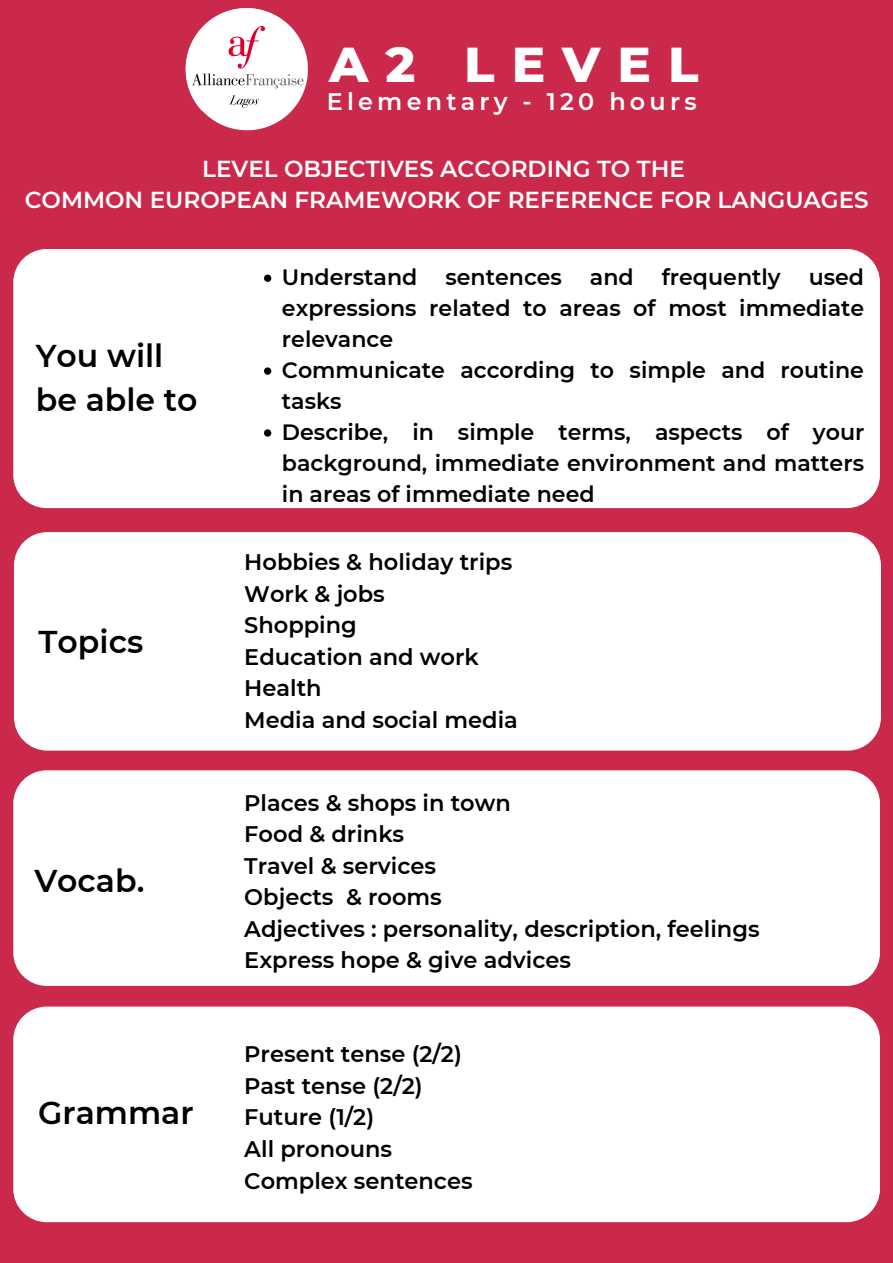
<style>
.page{position:relative;width:893px;height:1263px;background:#cb294b}
.page>*{position:absolute;margin:0;border:0;box-sizing:border-box;transform-origin:0 0}
.t1{font:800 49.95px "Montserrat";letter-spacing:.34em;color:#fff}
.t2{font:600 31.5px/43.9px "Montserrat";color:#000}
.t3{font:600 23.85px "Montserrat";letter-spacing:.175em;color:#fff}
.t4{font:600 23.1px "Montserrat";color:#fff}
.t5{font:600 22.5px "Montserrat";color:#000}
.t6{font:600 22.12px/31px "Montserrat";color:#000;text-align:justify}
</style>
<div class="page">
<svg style="left:202px;top:111px;width:90px;height:19px"></svg>
<img style="left:185px;top:8px;width:123px;height:103px">
<div style="left:14px;top:532px;width:867px;height:219px;background:#fff;border-radius:33px"></div>
<div style="left:13px;top:249px;width:867px;height:259px;background:#fff;border-radius:33px"></div>
<div style="left:13px;top:1006px;width:867px;height:216px;background:#fff;border-radius:33px"></div>
<svg style="left:264px;top:275px;width:7px;height:7px"></svg>
<svg style="left:264px;top:367px;width:7px;height:8px"></svg>
<svg style="left:264px;top:429px;width:7px;height:8px"></svg>
<div style="left:13px;top:770px;width:867px;height:216px;background:#fff;border-radius:33px"></div>
<p class="t1" style="left:329px;top:34px;width:371px">A2 LEVEL</p>
<p class="t3" style="left:327px;top:87px;width:371px">Elementary - 120 hours</p>
<p class="t4" style="left:202px;top:155px;width:484px">LEVEL OBJECTIVES ACCORDING TO THE</p>
<p class="t4" style="left:25px;top:186px;width:845px">COMMON EUROPEAN FRAMEWORK OF REFERENCE FOR LANGUAGES</p>
<p class="t2" style="left:36px;top:334px;width:163px">You will be able to</p>
<p class="t2" style="left:39px;top:620px;width:106px">Topics</p>
<p class="t2" style="left:34px;top:859px;width:112px">Vocab.</p>
<p class="t2" style="left:38px;top:1091px;width:157px">Grammar</p>
<p class="t6" style="left:282px;top:262px;width:137px">Understand</p>
<p class="t6" style="left:445px;top:262px;width:118px">sentences</p>
<p class="t6" style="left:590px;top:262px;width:45px">and</p>
<p class="t6" style="left:661px;top:262px;width:120px">frequently</p>
<p class="t6" style="left:282px;top:262px;width:584px;text-indent:527px">used expressions related to areas of most immediate relevance</p>
<p class="t6" style="left:282px;top:355px;width:583px">Communicate according to simple and routine tasks</p>
<p class="t6" style="left:282px;top:417px;width:584px">Describe, in simple terms, aspects of your background, immediate environment and matters in areas of immediate need</p>
<p class="t5" style="left:244px;top:548px;width:269px">Hobbies &amp; holiday trips</p>
<p class="t5" style="left:244px;top:580px;width:142px">Work &amp; jobs</p>
<p class="t5" style="left:244px;top:611px;width:114px">Shopping</p>
<p class="t5" style="left:244px;top:643px;width:236px">Education and work</p>
<p class="t5" style="left:244px;top:674px;width:79px">Health</p>
<p class="t5" style="left:244px;top:706px;width:275px">Media and social media</p>
<p class="t5" style="left:244px;top:789px;width:268px">Places &amp; shops in town</p>
<p class="t5" style="left:244px;top:820px;width:161px">Food &amp; drinks</p>
<p class="t5" style="left:244px;top:852px;width:193px">Travel &amp; services</p>
<p class="t5" style="left:244px;top:883px;width:199px">Objects &amp; rooms</p>
<p class="t5" style="left:244px;top:915px;width:517px">Adjectives : personality, description, feelings</p>
<p class="t5" style="left:244px;top:946px;width:328px">Express hope &amp; give advices</p>
<p class="t5" style="left:244px;top:1041px;width:219px">Present tense (2/2)</p>
<p class="t5" style="left:244px;top:1072px;width:180px">Past tense (2/2)</p>
<p class="t5" style="left:244px;top:1104px;width:131px">Future (1/2)</p>
<p class="t5" style="left:244px;top:1135px;width:149px">All pronouns</p>
<p class="t5" style="left:244px;top:1167px;width:230px">Complex sentences</p>
</div>
